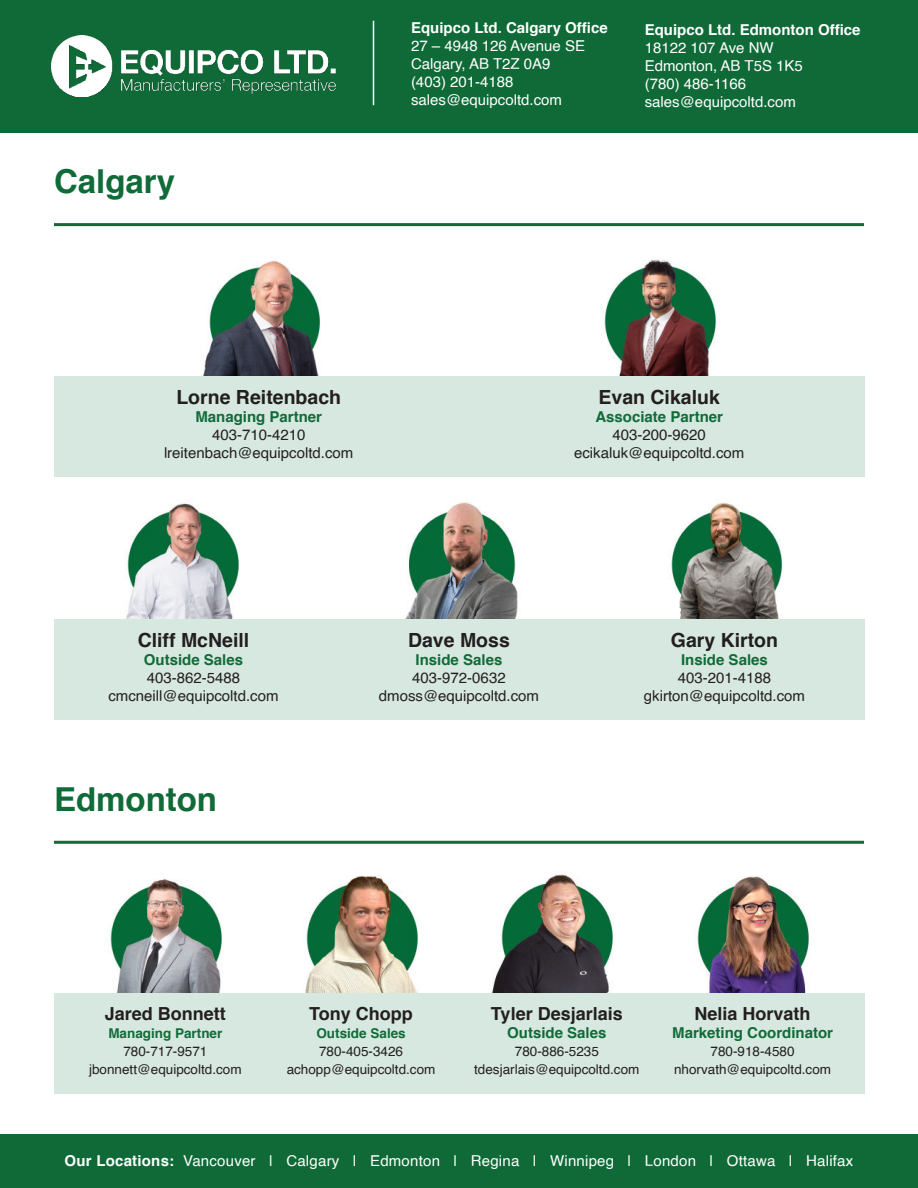
<style>
.page{position:relative;width:918px;height:1188px;background:#fff}
.page>*{position:absolute;margin:0;border:0;box-sizing:border-box;transform-origin:0 0}
.t1{font:700 33px "Helvetica";color:#106b38}
.t2{font:700 19.5px "Helvetica";color:#231f20}
.t3{font:700 18px "Helvetica";color:#231f20}
.t4{font:15px/18px "Helvetica";color:#fff}
.t5{font:15px/18px "Helvetica";color:#231f20;text-align:center}
.t6{font:700 15px "Helvetica";color:#106b38}
.t7{font:700 15px "Helvetica";color:#fff}
.t8{font:13.5px/18px "Helvetica";color:#231f20;text-align:center}
.t9{font:700 13.5px "Helvetica";color:#106b38}
.s1{font-weight:700}
</style>
<div class="page">
<img style="left:305px;top:875px;width:114px;height:118px">
<img style="left:110px;top:879px;width:112px;height:114px">
<img style="left:203px;top:260px;width:117px;height:116px">
<img style="left:604px;top:259px;width:112px;height:117px">
<img style="left:126px;top:503px;width:113px;height:116px">
<img style="left:671px;top:502px;width:111px;height:117px">
<img style="left:697px;top:876px;width:113px;height:117px">
<div style="left:54px;top:376px;width:810px;height:101px;background:#d7e8e0"></div>
<div style="left:54px;top:619px;width:810px;height:100px;background:#d7e8e0"></div>
<div style="left:54px;top:993px;width:810px;height:100px;background:#d7e8e0"></div>
<hr style="left:54px;top:223px;width:810px;height:3px;background:#106b38">
<hr style="left:54px;top:841px;width:810px;height:3px;background:#106b38">
<div style="left:0;top:0;width:918px;height:132px;background:#0f6a37"></div>
<img style="left:52px;top:36px;width:284px;height:61px">
<hr style="left:373px;top:21px;width:1px;height:84px;background:#fff">
<div style="left:0;top:1134px;width:918px;height:54px;background:#0f6a37"></div>
<img style="left:405px;top:502px;width:113px;height:117px">
<img style="left:492px;top:874px;width:121px;height:119px">
<h1 class="t1" style="left:54px;top:169px;width:123px">Calgary</h1>
<p class="t7" style="left:411px;top:16px;width:198px">Equipco Ltd. Calgary Office</p>
<p class="t4" style="left:411px;top:38px;width:176px">27 – 4948 126 Avenue SE<br>Calgary, AB T2Z 0A9 (403) 201-4188 sales@equipcoltd.com</p>
<p class="t7" style="left:645px;top:17px;width:217px">Equipco Ltd. Edmonton Office</p>
<p class="t4" style="left:645px;top:40px;width:160px">18122 107 Ave NW<br>Edmonton, AB T5S 1K5 (780) 486-1166 sales@equipcoltd.com</p>
<h2 class="t2" style="left:176px;top:390px;width:166px">Lorne Reitenbach</h2>
<p class="t6" style="left:195px;top:411px;width:128px">Managing Partner</p>
<p class="t5" style="left:164px;top:427px;width:191px">403-710-4210 lreitenbach@equipcoltd.com</p>
<h2 class="t2" style="left:599px;top:390px;width:123px">Evan Cikaluk</h2>
<p class="t6" style="left:595px;top:411px;width:129px">Associate Partner</p>
<p class="t5" style="left:574px;top:427px;width:172px">403-200-9620 ecikaluk@equipcoltd.com</p>
<h2 class="t2" style="left:138px;top:632px;width:113px">Cliff McNeill</h2>
<p class="t6" style="left:144px;top:654px;width:101px">Outside Sales</p>
<p class="t5" style="left:108px;top:670px;width:172px">403-862-5488 cmcneill@equipcoltd.com</p>
<h1 class="t1" style="left:54px;top:786px;width:165px">Edmonton</h1>
<h2 class="t2" style="left:408px;top:632px;width:103px">Dave Moss</h2>
<p class="t6" style="left:416px;top:654px;width:88px">Inside Sales</p>
<p class="t5" style="left:379px;top:670px;width:162px">403-972-0632 dmoss@equipcoltd.com</p>
<h2 class="t2" style="left:671px;top:632px;width:109px">Gary Kirton</h2>
<p class="t6" style="left:681px;top:654px;width:88px">Inside Sales</p>
<p class="t5" style="left:644px;top:670px;width:163px">403-201-4188 gkirton@equipcoltd.com</p>
<p class="t3" style="left:105px;top:1007px;width:123px">Jared Bonnett</p>
<p class="t9" style="left:108px;top:1028px;width:116px">Managing Partner</p>
<p class="t8" style="left:89px;top:1043px;width:154px">780-717-9571 jbonnett@equipcoltd.com</p>
<p class="t3" style="left:309px;top:1007px;width:105px">Tony Chopp</p>
<p class="t9" style="left:316px;top:1028px;width:91px">Outside Sales</p>
<p class="t8" style="left:287px;top:1043px;width:150px">780-405-3426 achopp@equipcoltd.com</p>
<p class="t3" style="left:491px;top:1007px;width:133px">Tyler Desjarlais</p>
<p class="t6" style="left:507px;top:1027px;width:101px">Outside Sales</p>
<p class="t8" style="left:474px;top:1043px;width:167px">780-886-5235 tdesjarlais@equipcoltd.com</p>
<p class="t3" style="left:695px;top:1007px;width:118px">Nelia Horvath</p>
<p class="t6" style="left:672px;top:1027px;width:162px">Marketing Coordinator</p>
<p class="t8" style="left:674px;top:1043px;width:159px">780-918-4580 nhorvath@equipcoltd.com</p>
<p class="t4" style="left:65px;top:1153px;width:790px"><span class="s1">Our Locations:</span> Vancouver | Calgary | Edmonton | Regina | Winnipeg | London | Ottawa | Halifax</p>
</div>
